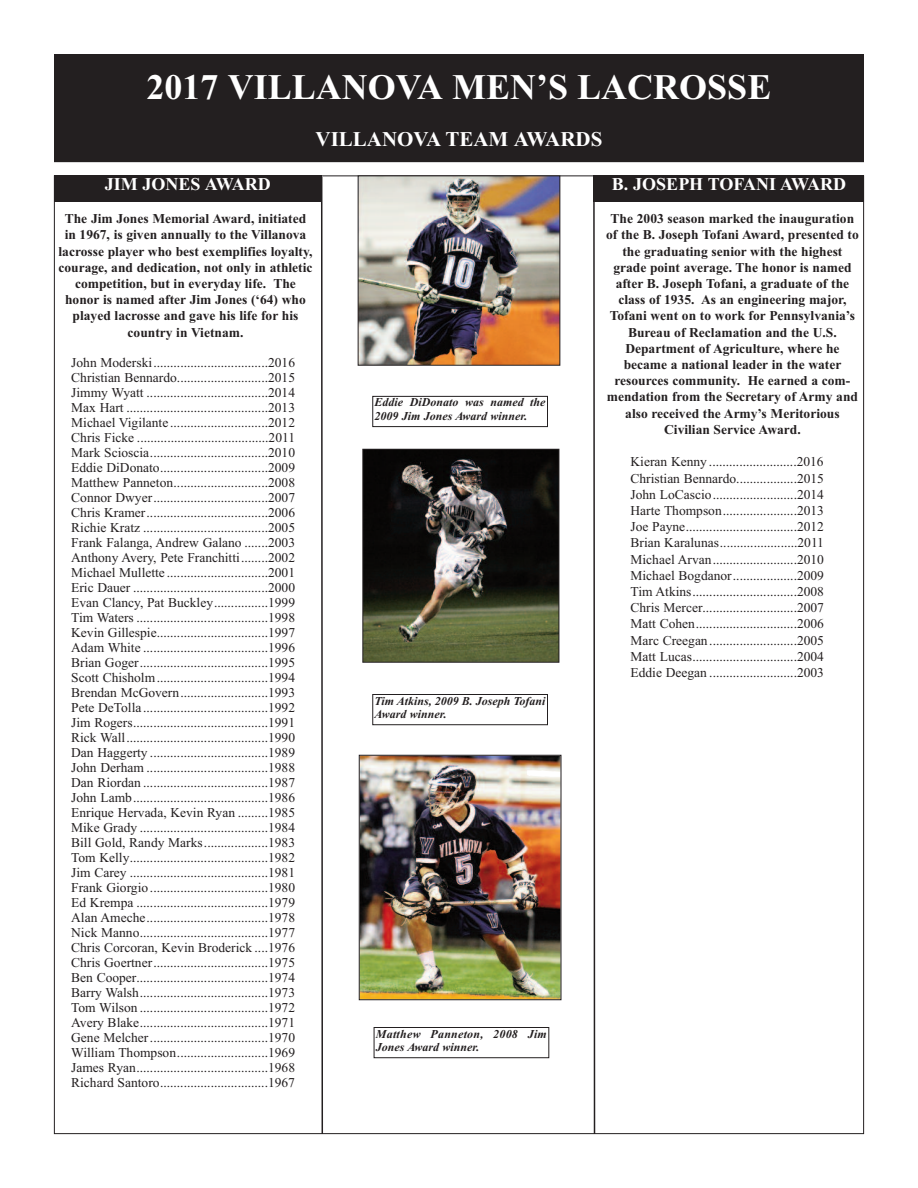
<style>
.page{position:relative;width:918px;height:1188px;background:#fff}
.page>*{position:absolute;margin:0;border:0;box-sizing:border-box;transform-origin:0 0}
.t1{font:700 36px "Times New Roman";color:#fff}
.t2{font:700 21px "Times New Roman";color:#fff}
.t3{font:700 18px "Times New Roman";color:#fff}
.t4{font:13.5px/15px "Times New Roman";color:#231f20;text-align:justify}
.t5{font:700 13.5px/16.2px "Times New Roman";color:#231f20;text-align:center}
.t6{font:italic 700 12px/13.5px "Times New Roman";color:#231f20}
.t7{font:italic 700 12px/13.5px "Times New Roman";letter-spacing:.02em;color:#231f20}
</style>
<div class="page">
<div style="left:54px;top:176px;width:268px;height:26px;background:#231f20"></div>
<div style="left:594px;top:176px;width:270px;height:26px;background:#231f20"></div>
<svg style="left:320px;top:175px;width:4px;height:960px"></svg>
<svg style="left:592px;top:175px;width:4px;height:960px"></svg>
<img style="left:360px;top:178px;width:198px;height:186px">
<div style="left:358px;top:176px;width:202px;height:190px;border:1px solid #231f20"></div>
<div style="left:372px;top:396px;width:176px;height:31px;border:1px solid #231f20"></div>
<img style="left:361px;top:757px;width:198px;height:241px">
<div style="left:359px;top:755px;width:202px;height:245px;border:1px solid #231f20"></div>
<div style="left:374px;top:1027px;width:175px;height:31px;border:1px solid #231f20"></div>
<img style="left:364px;top:451px;width:193px;height:210px">
<div style="left:362px;top:449px;width:197px;height:214px;border:1px solid #231f20"></div>
<div style="left:372px;top:694px;width:176px;height:31px;border:1px solid #231f20"></div>
<div style="left:54px;top:54px;width:810px;height:75px;background:#231f20"></div>
<div style="left:56px;top:130px;width:807px;height:31px;background:#231f20"></div>
<div style="left:54px;top:128px;width:810px;height:34px;border:2px solid #231f20"></div>
<h1 class="t1" style="left:147px;top:66px;width:626px">2017 VILLANOVA MEN’S LACrOSSE</h1>
<h2 class="t2" style="left:316px;top:126px;width:288px">VILLANOVA TEAM AWArDS</h2>
<h3 class="t3" style="left:105px;top:173px;width:168px">JIM JONES AWArD</h3>
<h3 class="t3" style="left:612px;top:173px;width:236px">b. JOSEPH TOFANI AWArD</h3>
<p class="t5" style="left:58px;top:210px;width:256px">The Jim Jones Memorial Award, initiated in 1967, is given annually to the Villanova lacrosse player who best exemplifies loyalty, courage, and dedication, not only in athletic competition, but in everyday life. The honor is named after Jim Jones (‘64) who played lacrosse and gave his life for his country in Vietnam.</p>
<p class="t4" style="left:71px;top:355px;width:225px">John Moderski..................................2016<br>Christian Bennardo...........................2015<br>Jimmy Wyatt ....................................2014<br>Max Hart ..........................................2013<br>Michael Vigilante .............................2012<br>Chris Ficke .......................................2011<br>Mark Scioscia...................................2010<br>Eddie DiDonato................................2009<br>Matthew Panneton............................2008<br>Connor Dwyer..................................2007<br>Chris Kramer....................................2006<br>Richie Kratz .....................................2005<br>Frank Falanga, Andrew Galano .......2003<br>Anthony Avery, Pete Franchitti........2002<br>Michael Mullette ..............................2001<br>Eric Dauer ........................................2000<br>Evan Clancy, Pat Buckley................1999<br>Tim Waters .......................................1998<br>Kevin Gillespie.................................1997<br>Adam White .....................................1996<br>Brian Goger......................................1995<br>Scott Chisholm.................................1994<br>Brendan McGovern..........................1993<br>Pete DeTolla .....................................1992<br>Jim Rogers........................................1991<br>Rick Wall..........................................1990<br>Dan Haggerty ...................................1989<br>John Derham ....................................1988<br>Dan Riordan .....................................1987<br>John Lamb........................................1986<br>Enrique Hervada, Kevin Ryan .........1985<br>Mike Grady ......................................1984<br>Bill Gold, Randy Marks...................1983<br>Tom Kelly.........................................1982<br>Jim Carey .........................................1981<br>Frank Giorgio ...................................1980<br>Ed Krempa .......................................1979<br>Alan Ameche....................................1978<br>Nick Manno......................................1977<br>Chris Corcoran, Kevin Broderick ....1976<br>Chris Goertner..................................1975<br>Ben Cooper.......................................1974<br>Barry Walsh......................................1973<br>Tom Wilson ......................................1972<br>Avery Blake......................................1971<br>Gene Melcher...................................1970<br>William Thompson...........................1969<br>James Ryan.......................................1968<br>Richard Santoro................................1967</p>
<p class="t6" style="left:375px;top:395px;width:173px">Eddie DiDonato was named the<br>2009 Jim Jones Award winner.</p>
<p class="t6" style="left:375px;top:694px;width:173px">Tim Atkins, 2009 B. Joseph Tofani<br>Award winner.</p>
<p class="t5" style="left:606px;top:210px;width:254px">The 2003 season marked the inauguration of the b. Joseph Tofani Award, presented to the graduating senior with the highest grade point average. The honor is named after b. Joseph Tofani, a graduate of the class of 1935. As an engineering major, Tofani went on to work for Pennsylvania’s bureau of reclamation and the U.S.<br>Department of Agriculture, where he became a national leader in the water resources community. He earned a com&shy;mendation from the Secretary of Army and also received the Army’s Meritorious Civilian Service Award.</p>
<p class="t4" style="left:631px;top:454px;width:195px;line-height:16.2px">Kieran Kenny ..........................2016<br>Christian Bennardo..................2015<br>John LoCascio.........................2014<br>Harte Thompson......................2013<br>Joe Payne.................................2012<br>Brian Karalunas.......................2011<br>Michael Arvan.........................2010<br>Michael Bogdanor...................2009<br>Tim Atkins...............................2008<br>Chris Mercer............................2007<br>Matt Cohen..............................2006<br>Marc Creegan..........................2005<br>Matt Lucas...............................2004<br>Eddie Deegan ..........................2003</p>
<p class="t7" style="left:376px;top:1027px;width:173px">Matthew Panneton, 2008 Jim<br>Jones Award winner.</p>
</div>
